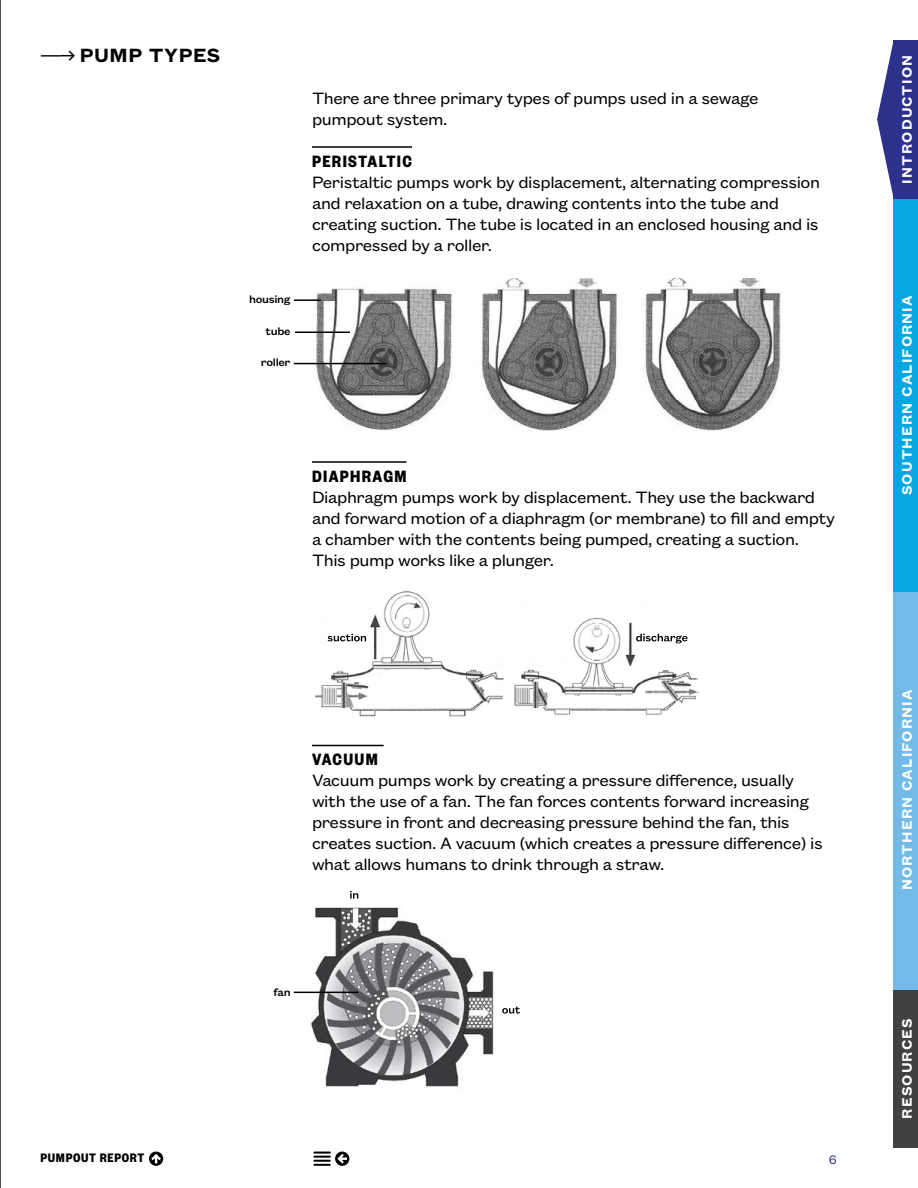
<style>
.page{position:relative;width:918px;height:1188px;background:#fff}
.page>*{position:absolute;margin:0;border:0;box-sizing:border-box;transform-origin:0 0}
.t1{font:600 21px "Founders Grotesk Text";letter-spacing:.025em;color:#000}
.t2{font:18px/21px "Founders Grotesk Text";letter-spacing:-.025em;color:#000}
.t3{font:700 18px "Founders Grotesk Cond";letter-spacing:.075em;color:#000}
.t4{font:600 15px "Founders Grotesk Text";letter-spacing:.075em;color:#fff}
.t5{font:700 13.5px "Founders Grotesk Cond";letter-spacing:.05em;color:#000}
.t6{font:13.5px "Founders Grotesk Text";color:#2c318c}
.t7{font:500 12px "Founders Grotesk Text";letter-spacing:-.025em;color:#000}
.s1{font-family:"Fedra Serif A Std";font-weight:400}
</style>
<div class="page">
<div style="left:894px;top:989px;width:24px;height:159px;background:#414042"></div>
<div style="left:894px;top:198px;width:24px;height:397px;background:#06a7e0"></div>
<div style="left:894px;top:592px;width:24px;height:397px;background:#72bbe8"></div>
<svg style="left:149px;top:1152px;width:14px;height:14px"></svg>
<svg style="left:313px;top:1152px;width:36px;height:14px"></svg>
<div style="left:894px;top:40px;width:24px;height:159px;background:#2c318c"></div>
<svg style="left:877px;top:40px;width:17px;height:158px"></svg>
<hr style="left:312px;top:146px;width:100px;height:2px;background:#000">
<hr style="left:312px;top:461px;width:95px;height:2px;background:#000">
<hr style="left:312px;top:745px;width:72px;height:1px;background:#000">
<img style="left:313px;top:278px;width:468px;height:152px">
<img style="left:315px;top:590px;width:384px;height:126px">
<img style="left:309px;top:907px;width:185px;height:180px">
<hr style="left:294px;top:299px;width:27px;height:2px;background:#000">
<hr style="left:295px;top:332px;width:55px;height:1px;background:#000">
<hr style="left:294px;top:363px;width:92px;height:1px;background:#000">
<hr style="left:294px;top:992px;width:64px;height:1px;background:#000">
<div style="left:333px;top:618px;width:33px;height:32px;background:#fff;border-radius:50%"></div>
<div style="left:636px;top:618px;width:37px;height:32px;background:#fff;border-radius:50%"></div>
<svg style="left:328px;top:634px;width:38px;height:7px"></svg>
<svg style="left:636px;top:634px;width:52px;height:9px"></svg>
<svg style="left:350px;top:891px;width:8px;height:8px"></svg>
<svg style="left:502px;top:1007px;width:18px;height:7px"></svg>
<hr style="left:0;top:0;width:1px;height:1188px;background:#000">
<p class="t1" style="left:40px;top:40px;width:181px"><span class="s1">—→</span> PUMP TYPES</p>
<p class="t7" style="left:249px;top:291px;width:43px">housing</p>
<p class="t7" style="left:266px;top:322px;width:27px">tube</p>
<p class="t7" style="left:261px;top:354px;width:31px">roller</p>
<p class="t2" style="left:312px;top:86px;width:448px">There are three primary types of pumps used in a sewage pumpout system.</p>
<p class="t3" style="left:312px;top:150px;width:101px">PERISTALTIC</p>
<p class="t2" style="left:312px;top:170px;width:510px">Peristaltic pumps work by displacement, alternating compression and relaxation on a tube, drawing contents into the tube and creating suction. The tube is located in an enclosed housing and is compressed by a roller.</p>
<p class="t3" style="left:312px;top:465px;width:96px">DIAPHRAGM</p>
<p class="t2" style="left:312px;top:485px;width:524px">Diaphragm pumps work by displacement. They use the backward and forward motion of a diaphragm (or membrane) to fill and empty a chamber with the contents being pumped, creating a suction.<br>This pump works like a plunger.</p>
<p class="t5" style="left:40px;top:1149px;width:105px">PUMPOUT REPORT</p>
<p class="t3" style="left:312px;top:748px;width:67px">VACUUM</p>
<p class="t2" style="left:312px;top:768px;width:512px">Vacuum pumps work by creating a pressure difference, usually with the use of a fan. The fan forces contents forward increasing pressure in front and decreasing pressure behind the fan, this creates suction. A vacuum (which creates a pressure difference) is what allows humans to drink through a straw.</p>
<p class="t7" style="left:273px;top:984px;width:19px">fan</p>
<p class="t6" style="left:829px;top:1150px;width:10px">6</p>
<p class="t4" style="left:897px;top:184px;width:130px;rotate:-90deg">INTRODUCTION</p>
<p class="t4" style="left:897px;top:495px;width:201px;rotate:-90deg">SOUTHERN CALIFORNIA</p>
<p class="t4" style="left:897px;top:890px;width:202px;rotate:-90deg">NORTHERN CALIFORNIA</p>
<p class="t4" style="left:897px;top:1119px;width:102px;rotate:-90deg">RESOURCES</p>
</div>
